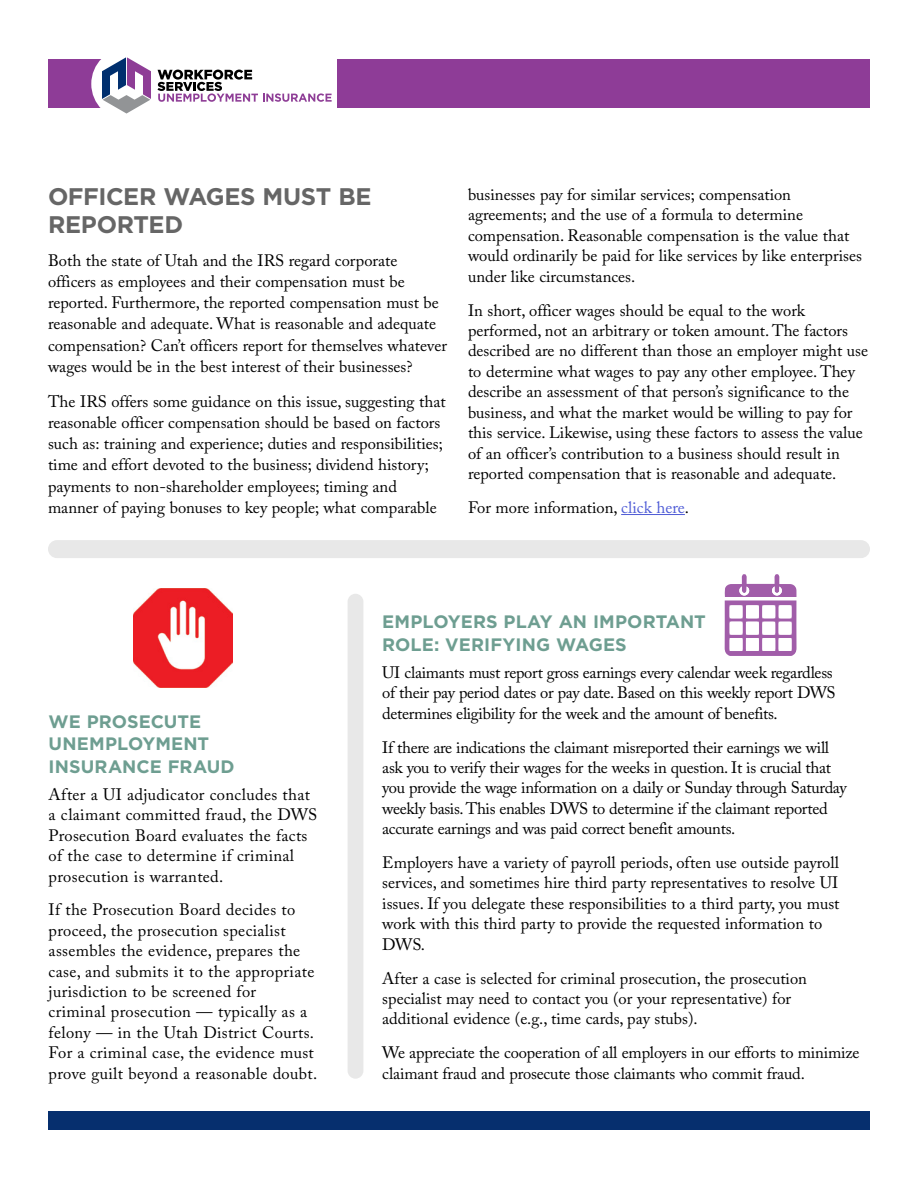
<style>
.page{position:relative;width:918px;height:1188px;background:#fff}
.page>*{position:absolute;margin:0;border:0;box-sizing:border-box;transform-origin:0 0}
.t1{font:700 24px/27.9px "Gotham HTF";letter-spacing:-.015em;color:#666}
.t2{font:700 18px/22.5px "Gotham HTF";letter-spacing:.005em;color:#6e9e91}
.t3{font:16.5px/20.4px "Adobe Caslon Pro";color:#000}
.t4{font:16.5px/20.4px "Adobe Caslon Pro";letter-spacing:-.02em;color:#000}
.t5{font:16.5px/20.4px "Adobe Caslon Pro";letter-spacing:.02em;color:#000}
.s1{color:#4f5cd6}
</style>
<div class="page">
<div style="left:338px;top:60px;width:532px;height:48px;background:#8e3c97"></div>
<div style="left:48px;top:60px;width:86px;height:48px;background:#8e3c97"></div>
<div style="left:91px;top:48px;width:72px;height:72px;background:#fff;border-radius:50%"></div>
<svg style="left:102px;top:57px;width:49px;height:57px"></svg>
<svg style="left:157px;top:70px;width:175px;height:32px"></svg>
<div style="left:48px;top:1111px;width:822px;height:18px;background:#062f6e"></div>
<div style="left:48px;top:540px;width:822px;height:18px;background:#e8e8e8;border-radius:9px"></div>
<hr style="left:621px;top:514px;width:64px;height:1px;background:#4f5cd6">
<div style="left:348px;top:594px;width:15px;height:485px;background:#e8e8e8;border-radius:8px"></div>
<svg style="left:725px;top:574px;width:72px;height:82px"></svg>
<img style="left:133px;top:588px;width:100px;height:100px">
<h1 class="t1" style="left:48px;top:182px;width:325px">OFFICER WAGES MUST BE<br>REPORTED</h1>
<p class="t3" style="left:48px;top:249px;width:401px;line-height:21.3px">Both the state of Utah and the IRS regard corporate officers as employees and their compensation must be reported. Furthermore, the reported compensation must be reasonable and adequate. What is reasonable and adequate compensation? Can’t officers report for themselves whatever wages would be in the best interest of their businesses?</p>
<p class="t3" style="left:48px;top:390px;width:399px;line-height:21.3px">The IRS offers some guidance on this issue, suggesting that reasonable officer compensation should be based on factors such as: training and experience; duties and responsibilities; time and effort devoted to the business; dividend history; payments to non-shareholder employees; timing and manner of paying bonuses to key people; what comparable</p>
<p class="t3" style="left:468px;top:184px;width:396px">businesses pay for similar services; compensation agreements; and the use of a formula to determine compensation. Reasonable compensation is the value that would ordinarily be paid for like services by like enterprises under like circumstances.</p>
<p class="t3" style="left:468px;top:300px;width:402px">In short, officer wages should be equal to the work performed, not an arbitrary or token amount. The factors described are no different than those an employer might use to determine what wages to pay any other employee. They describe an assessment of that person’s significance to the business, and what the market would be willing to pay for this service. Likewise, using these factors to assess the value of an officer’s contribution to a business should result in reported compensation that is reasonable and adequate.</p>
<p class="t3" style="left:468px;top:497px;width:223px">For more information, <span class="s1">click here</span>.</p>
<p class="t2" style="left:49px;top:710px;width:188px">WE PROSECUTE<br>UNEMPLOYMENT<br>INSURANCE FRAUD</p>
<p class="t5" style="left:49px;top:784px;width:270px">After a UI adjudicator concludes that a claimant committed fraud, the DWS Prosecution Board evaluates the facts of the case to determine if criminal prosecution is warranted.</p>
<p class="t5" style="left:49px;top:900px;width:270px">If the Prosecution Board decides to proceed, the prosecution specialist assembles the evidence, prepares the case, and submits it to the appropriate jurisdiction to be screened for criminal prosecution — typically as a felony — in the Utah District Courts.<br>For a criminal case, the evidence must prove guilt beyond a reasonable doubt.</p>
<p class="t2" style="left:382px;top:610px;width:325px">EMPLOYERS PLAY AN IMPORTANT<br>ROLE: VERIFYING WAGES</p>
<p class="t4" style="left:382px;top:662px;width:455px">UI claimants must report gross earnings every calendar week regardless of their pay period dates or pay date. Based on this weekly report DWS determines eligibility for the week and the amount of benefits.</p>
<p class="t4" style="left:382px;top:737px;width:466px">If there are indications the claimant misreported their earnings we will ask you to verify their wages for the weeks in question. It is crucial that you provide the wage information on a daily or Sunday through Saturday weekly basis. This enables DWS to determine if the claimant reported accurate earnings and was paid correct benefit amounts.</p>
<p class="t3" style="left:382px;top:852px;width:459px">Employers have a variety of payroll periods, often use outside payroll services, and sometimes hire third party representatives to resolve UI issues. If you delegate these responsibilities to a third party, you must work with this third party to provide the requested information to DWS.</p>
<p class="t3" style="left:382px;top:968px;width:426px">After a case is selected for criminal prosecution, the prosecution specialist may need to contact you (or your representative) for additional evidence (e.g., time cards, pay stubs).</p>
<p class="t3" style="left:382px;top:1042px;width:479px">We appreciate the cooperation of all employers in our efforts to minimize claimant fraud and prosecute those claimants who commit fraud.</p>
</div>
